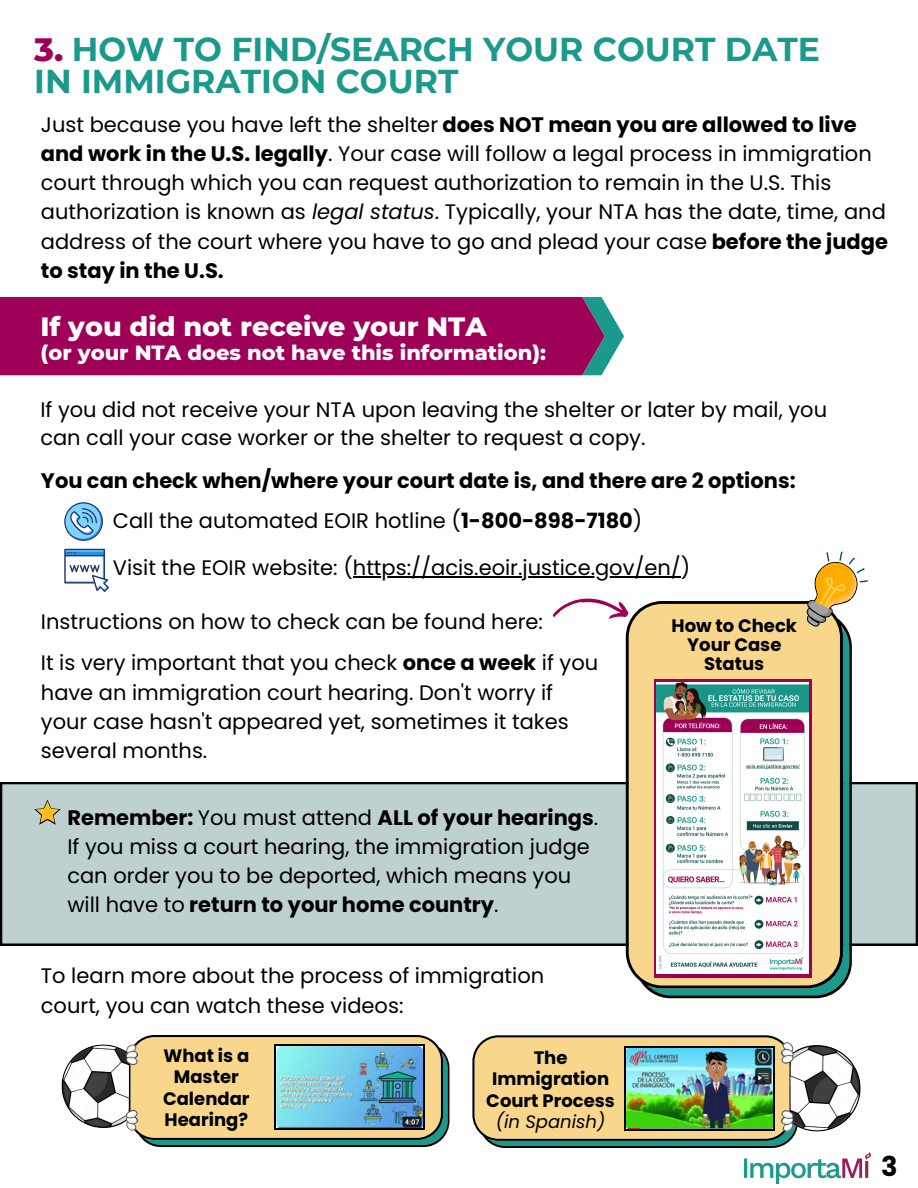
<style>
.page{position:relative;width:918px;height:1188px;background:#fff}
.page>*{position:absolute;margin:0;border:0;box-sizing:border-box;transform-origin:0 0}
.t1{font:700 33px "Montserrat";color:#1b998b}
.t2{font:700 27.3px "Poppins";color:#000}
.t3{font:800 27px "Montserrat";color:#fff}
.t4{font:21px/29.2px "Poppins";color:#000}
.t5{font:700 21px "Poppins";color:#000}
.t6{font:800 21px "Montserrat";color:#fff}
.t7{font:700 18px/21.3px "Poppins";color:#000;text-align:center}
.s1{font-weight:800;color:#9e0057}
.s2{font-weight:700}
.s3{font-style:italic}
.s4{font-weight:400;font-style:italic}
</style>
<div class="page">
<div style="left:0;top:782px;width:918px;height:164px;background:#bed0d0"></div>
<svg style="left:626px;top:601px;width:226px;height:397px;background:#c8b880"></svg>
<svg style="left:654px;top:679px;width:157px;height:298px;fill:#9e0057"></svg>
<img style="left:657px;top:683px;width:151px;height:290px">
<svg style="left:792px;top:551px;width:76px;height:86px"></svg>
<svg style="left:34px;top:800px;width:27px;height:24px"></svg>
<svg style="left:553px;top:598px;width:77px;height:23px"></svg>
<svg style="left:64px;top:502px;width:39px;height:38px"></svg>
<svg style="left:64px;top:549px;width:45px;height:43px"></svg>
<hr style="left:353px;top:576px;width:328px;height:2px;background:#000">
<svg style="left:142px;top:1035px;width:307px;height:112px;background:#a3a275"></svg>
<svg style="left:274px;top:1045px;width:151px;height:85px"></svg>
<img style="left:276px;top:1047px;width:146px;height:81px">
<img style="left:61px;top:1038px;width:198px;height:110px">
<svg style="left:472px;top:1035px;width:319px;height:113px;background:#d3c285"></svg>
<svg style="left:624px;top:1046px;width:31px;height:85px"></svg>
<img style="left:626px;top:1048px;width:29px;height:80px">
<img style="left:655px;top:1035px;width:206px;height:105px">
<div style="left:0;top:297px;width:582px;height:78px;background:#9e0057"></div>
<svg style="left:582px;top:297px;width:42px;height:78px"></svg>
<img style="left:744px;top:1152px;width:126px;height:32px">
<h3 class="t1" style="left:34px;top:29px;width:787px"><span class="s1">3.</span> HOW TO FIND/SEARCH YOUR COURT DATE</h3>
<h5 class="t1" style="left:34px;top:61px;width:426px">IN IMMIGRATION COURT</h5>
<h1 class="t4" style="left:41px;top:110px;width:849px">Just because you have left the shelter <span class="s2">does NOT mean you are allowed to live and work in the U.S. legally</span>. Your case will follow a legal process in immigration court through which you can request authorization to remain in the U.S. This authorization is known as <span class="s3">legal status</span>. Typically, your NTA has the date, time, and address of the court where you have to go and plead your case <span class="s2">before the judge to stay in the U.S.</span></h1>
<h5 class="t3" style="left:40px;top:310px;width:448px">If you did not receive your NTA</h5>
<p class="t6" style="left:41px;top:339px;width:507px">(or your NTA does not have this information):</p>
<p class="t4" style="left:40px;top:395px;width:788px;line-height:28.2px">If you did not receive your NTA upon leaving the shelter or later by mail, you can call your case worker or the shelter to request a copy.</p>
<h4 class="t5" style="left:41px;top:466px;width:756px">You can check when/where your court date is, and there are 2 options:</h4>
<p class="t4" style="left:113px;top:506px;width:531px">Call the automated EOIR hotline (<span class="s2">1-800-898-7180</span>)</p>
<h5 class="t4" style="left:113px;top:553px;width:579px">Visit the EOIR website: (https://acis.eoir.justice.gov/en/)</h5>
<p class="t4" style="left:41px;top:607px;width:504px">Instructions on how to check can be found here:</p>
<p class="t4" style="left:41px;top:648px;width:559px">It is very important that you check <span class="s2">once a week</span> if you have an immigration court hearing. Don't worry if your case hasn't appeared yet, sometimes it takes several months.</p>
<h4 class="t4" style="left:67px;top:803px;width:532px"><span class="s2">Remember:</span> You must attend <span class="s2">ALL of your hearings</span>.<br>If you miss a court hearing, the immigration judge can order you to be deported, which means you will have to <span class="s2">return to your home country</span>.</h4>
<h5 class="t4" style="left:41px;top:961px;width:505px">To learn more about the process of immigration court, you can watch these videos:</h5>
<p class="t7" style="left:163px;top:1045px;width:88px">What is a<br>Master<br>Calendar<br>Hearing?</p>
<h5 class="t7" style="left:486px;top:1047px;width:130px">The<br>Immigration<br>Court Process <span class="s4">(in Spanish)</span></h5>
<h1 class="t7" style="left:672px;top:616px;width:127px;line-height:19.2px">How to Check<br>Your Case<br>Status</h1>
<p class="t2" style="left:881px;top:1148px;width:18px">3</p>
</div>
